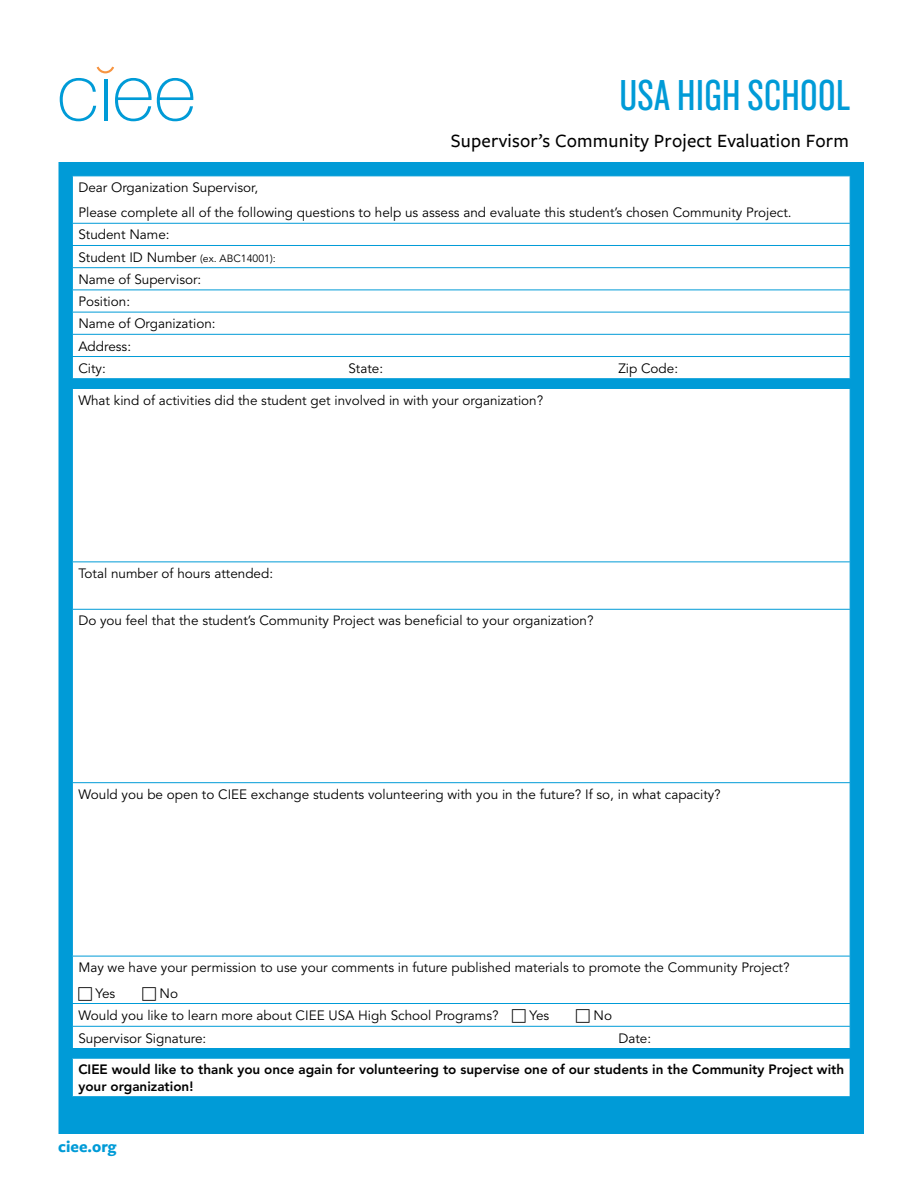
<style>
.page{position:relative;width:918px;height:1188px;background:#fff}
.page>*{position:absolute;margin:0;border:0;box-sizing:border-box;transform-origin:0 0}
.t1{font:45px "Knockout 28 Junior Feathrwt";letter-spacing:.01em;color:#009bd7}
.t2{font:500 19.5px "Freight Sans Pro";letter-spacing:.01em;color:#000}
.t3{font:700 16.5px "Freight Sans Pro";color:#009bd7}
.t4{font:13.5px/22.2px "Avenir LT Std";color:#000}
.t5{font:800 13.5px/16.2px "Avenir LT Std";color:#000}
.s1{font-size:10.5px}
</style>
<div class="page">
<div style="left:58px;top:162px;width:806px;height:972px;background:#009bd7"></div>
<svg style="left:60px;top:67px;width:133px;height:54px"></svg>
<div style="left:73px;top:177px;width:777px;height:201px;background:#fff"></div>
<hr style="left:72px;top:267px;width:778px;height:1px;background:#009bd7">
<hr style="left:72px;top:290px;width:778px;height:1px;background:#009bd7">
<hr style="left:72px;top:312px;width:778px;height:1px;background:#009bd7">
<hr style="left:72px;top:334px;width:778px;height:1px;background:#009bd7">
<hr style="left:72px;top:356px;width:778px;height:1px;background:#009bd7">
<svg style="left:72px;top:224px;width:1px;height:154px"></svg>
<svg style="left:850px;top:224px;width:1px;height:154px"></svg>
<hr style="left:72px;top:245px;width:778px;height:1px;background:#009bd7">
<hr style="left:72px;top:223px;width:778px;height:1px;background:#009bd7">
<div style="left:73px;top:389px;width:777px;height:659px;background:#fff"></div>
<hr style="left:72px;top:562px;width:778px;height:1px;background:#009bd7">
<svg style="left:850px;top:1004px;width:1px;height:44px"></svg>
<hr style="left:72px;top:609px;width:778px;height:1px;background:#009bd7">
<hr style="left:72px;top:782px;width:778px;height:1px;background:#009bd7">
<hr style="left:72px;top:956px;width:778px;height:1px;background:#009bd7">
<hr style="left:72px;top:1003px;width:778px;height:1px;background:#009bd7">
<hr style="left:72px;top:1026px;width:778px;height:1px;background:#009bd7">
<div style="left:72px;top:1058px;width:778px;height:39px;background:#fff"></div>
<hr style="left:72px;top:1058px;width:778px;height:1px;background:#009bd7">
<hr style="left:72px;top:1059px;width:1px;height:37px;background:#009bd7">
<hr style="left:72px;top:1096px;width:778px;height:1px;background:#009bd7">
<svg style="left:72px;top:987px;width:20px;height:61px"></svg>
<svg style="left:142px;top:987px;width:14px;height:13px"></svg>
<svg style="left:512px;top:1009px;width:14px;height:14px"></svg>
<svg style="left:576px;top:1009px;width:14px;height:14px"></svg>
<h1 class="t1" style="left:619px;top:68px;width:233px">USA HIGH SCHOOL</h1>
<h2 class="t2" style="left:451px;top:128px;width:400px">Supervisor’s Community Project Evaluation Form</h2>
<p class="t4" style="left:78px;top:175px;width:715px;line-height:25.2px">Dear Organization Supervisor,<br>Please complete all of the following questions to help us assess and evaluate this student’s chosen Community Project.</p>
<p class="t4" style="left:78px;top:224px;width:199px">Student Name:<br>Student ID Number <span class="s1">(ex. ABC14001):<br></span>Name of Supervisor:<br>Position:<br>Name of Organization:<br>Address:<br>City:</p>
<p class="t4" style="left:348px;top:357px;width:36px">State:</p>
<p class="t4" style="left:618px;top:357px;width:61px">Zip Code:</p>
<p class="t4" style="left:78px;top:389px;width:466px">What kind of activities did the student get involved in with your organization?</p>
<p class="t4" style="left:78px;top:563px;width:196px">Total number of hours attended:</p>
<p class="t4" style="left:78px;top:610px;width:517px">Do you feel that the student’s Community Project was beneficial to your organization?</p>
<p class="t4" style="left:78px;top:784px;width:644px">Would you be open to CIEE exchange students volunteering with you in the future? If so, in what capacity?</p>
<p class="t4" style="left:96px;top:955px;width:695px;line-height:25.2px;text-indent:-17px">May we have your permission to use your comments in future published materials to promote the Community Project?<br>Yes</p>
<p class="t4" style="left:78px;top:982px;width:422px;line-height:22.8px;text-indent:81px">No<br>Would you like to learn more about CIEE USA High School Programs?</p>
<p class="t4" style="left:530px;top:1005px;width:21px">Yes</p>
<p class="t4" style="left:594px;top:1005px;width:20px">No</p>
<p class="t4" style="left:78px;top:1027px;width:129px">Supervisor Signature:</p>
<p class="t4" style="left:618px;top:1027px;width:34px">Date:</p>
<p class="t5" style="left:78px;top:1062px;width:767px">CIEE would like to thank you once again for volunteering to supervise one of our students in the Community Project with your organization!</p>
<p class="t3" style="left:58px;top:1135px;width:60px">ciee.org</p>
</div>
